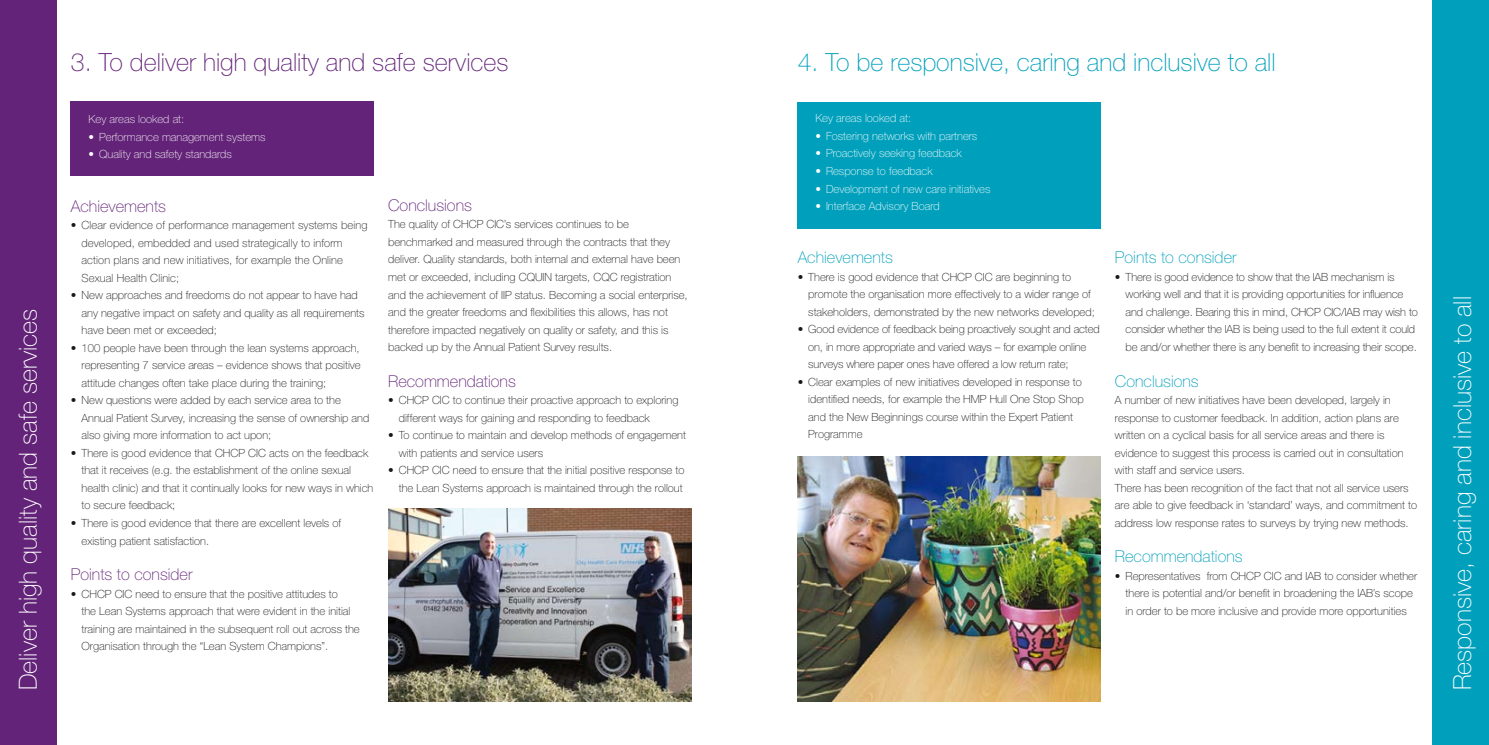
<style>
.page{position:relative;width:1489px;height:745px;background:#fff}
.page>*{position:absolute;margin:0;border:0;box-sizing:border-box;transform-origin:0 0}
.t1{font:100 25px "Helvetica Neue";color:#fff}
.t2{font:100 25px "Helvetica Neue";color:#00a0bc}
.t3{font:100 25px "Helvetica Neue";color:#632378}
.t4{font:100 16.25px "Helvetica Neue";color:#632378}
.t5{font:100 16.25px "Helvetica Neue";color:#00a0bc}
.t6{font:100 11.25px/17.5px "Helvetica Neue";color:#1a171b}
.t7{font:100 11.25px "Helvetica Neue";color:#fff}
</style>
<div class="page">
<div style="left:71px;top:101px;width:303px;height:75px;background:#632378"></div>
<div style="left:1431px;top:0;width:57px;height:744px;background:#00a0bc"></div>
<div style="left:0;top:0;width:57px;height:744px;background:#632378"></div>
<div style="left:797px;top:102px;width:303px;height:126px;background:#00a0bc"></div>
<img style="left:388px;top:508px;width:303px;height:193px">
<img style="left:797px;top:456px;width:303px;height:245px">
<h1 class="t3" style="left:71px;top:48px;width:439px">3. To deliver high quality and safe services</h1>
<h1 class="t2" style="left:797px;top:48px;width:479px">4. To be responsive, caring and inclusive to all</h1>
<p class="t7" style="left:815px;top:112px;width:97px">Key areas looked at:</p>
<p class="t7" style="left:815px;top:130px;width:163px">• Fostering networks with partners</p>
<p class="t7" style="left:815px;top:147px;width:148px">• Proactively seeking feedback</p>
<p class="t7" style="left:815px;top:165px;width:119px">• Response to feedback</p>
<p class="t7" style="left:815px;top:182px;width:176px">• Development of new care initiatives</p>
<p class="t7" style="left:815px;top:200px;width:126px">• Interface Advisory Board</p>
<h2 class="t5" style="left:797px;top:248px;width:97px">Achievements</h2>
<p class="t6" style="left:808px;top:268px;width:288px;text-indent:-11px">• There is good evidence that CHCP CIC are beginning to promote the organisation more effectively to a wider range of stakeholders, demonstrated by the new networks developed;</p>
<p class="t6" style="left:808px;top:320px;width:293px;text-indent:-11px">• Good evidence of feedback being proactively sought and acted on, in more appropriate and varied ways – for example online surveys where paper ones have offered a low return rate;</p>
<p class="t6" style="left:808px;top:373px;width:277px;text-indent:-11px">• Clear examples of new initiatives developed in response to identified needs, for example the HMP Hull One Stop Shop and the New Beginnings course within the Expert Patient Programme</p>
<p class="t7" style="left:89px;top:113px;width:97px">Key areas looked at:</p>
<p class="t7" style="left:89px;top:131px;width:178px">• Performance management systems</p>
<p class="t7" style="left:89px;top:148px;width:145px">• Quality and safety standards</p>
<h2 class="t4" style="left:71px;top:196px;width:97px">Achievements</h2>
<p class="t6" style="left:81px;top:216px;width:287px;text-indent:-11px">• Clear evidence of performance management systems being developed, embedded and used strategically to inform action plans and new initiatives, for example the Online Sexual Health Clinic;</p>
<p class="t6" style="left:81px;top:286px;width:284px;text-indent:-11px">• New approaches and freedoms do not appear to have had any negative impact on safety and quality as all requirements have been met or exceeded;</p>
<p class="t6" style="left:81px;top:339px;width:281px;text-align:justify;text-indent:-11px">• 100 people have been through the lean systems approach, representing 7 service areas – evidence shows that positive attitude changes often take place during the training;</p>
<p class="t6" style="left:81px;top:391px;width:289px;text-indent:-11px">• New questions were added by each service area to the<br>Annual Patient Survey, increasing the sense of ownership and also giving more information to act upon;</p>
<p class="t6" style="left:81px;top:444px;width:293px;text-indent:-11px">• There is good evidence that CHCP CIC acts on the feedback that it receives (e.g. the establishment of the online sexual health clinic) and that it continually looks for new ways in which to secure feedback;</p>
<p class="t6" style="left:81px;top:514px;width:261px;text-indent:-11px">• There is good evidence that there are excellent levels of existing patient satisfaction.</p>
<h2 class="t4" style="left:71px;top:564px;width:123px">Points to consider</h2>
<p class="t6" style="left:81px;top:584px;width:280px;text-indent:-11px">• CHCP CIC need to ensure that the positive attitudes to<br>the Lean Systems approach that were evident in the initial training are maintained in the subsequent roll out across the Organisation through the “Lean System Champions”.</p>
<h2 class="t4" style="left:388px;top:196px;width:85px">Conclusions</h2>
<p class="t6" style="left:388px;top:215px;width:301px">The quality of CHCP CIC’s services continues to be benchmarked and measured through the contracts that they deliver. Quality standards, both internal and external have been met or exceeded, including CQUIN targets, CQC registration and the achievement of IIP status. Becoming a social enterprise, and the greater freedoms and flexibilities this allows, has not therefore impacted negatively on quality or safety, and this is backed up by the Annual Patient Survey results.</p>
<h2 class="t4" style="left:388px;top:371px;width:129px">Recommendations</h2>
<p class="t6" style="left:399px;top:391px;width:281px;text-indent:-11px">• CHCP CIC to continue their proactive approach to exploring different ways for gaining and responding to feedback</p>
<p class="t6" style="left:399px;top:426px;width:289px;text-indent:-11px">• To continue to maintain and develop methods of engagement with patients and service users</p>
<p class="t6" style="left:388px;top:461px;width:298px;text-align:right">• CHCP CIC need to ensure that the initial positive response to the Lean Systems approach is maintained through the rollout</p>
<h2 class="t5" style="left:1114px;top:248px;width:123px">Points to consider</h2>
<p class="t6" style="left:1125px;top:268px;width:294px;text-indent:-11px">• There is good evidence to show that the IAB mechanism is working well and that it is providing opportunities for influence and challenge. Bearing this in mind, CHCP CIC/IAB may wish to consider whether the IAB is being used to the full extent it could be and/or whether there is any benefit to increasing their scope.</p>
<h2 class="t5" style="left:1114px;top:371px;width:85px">Conclusions</h2>
<p class="t6" style="left:1114px;top:391px;width:304px">A number of new initiatives have been developed, largely in response to customer feedback. In addition, action plans are written on a cyclical basis for all service areas and there is evidence to suggest this process is carried out in consultation with staff and service users.<br>There has been recognition of the fact that not all service users are able to give feedback in ‘standard’ ways, and commitment to address low response rates to surveys by trying new methods.</p>
<h2 class="t5" style="left:1114px;top:547px;width:129px">Recommendations</h2>
<p class="t6" style="left:1114px;top:566px;width:304px;text-align:center">• Representatives from CHCP CIC and IAB to consider whether there is potential and/or benefit in broadening the IAB’s scope<br>in order to be more inclusive and provide more opportunities</p>
<h1 class="t1" style="left:14px;top:690px;width:383px;rotate:-90deg">Deliver high quality and safe services</h1>
<h1 class="t1" style="left:1447px;top:690px;width:395px;rotate:-90deg">Responsive, caring and inclusive to all</h1>
</div>
